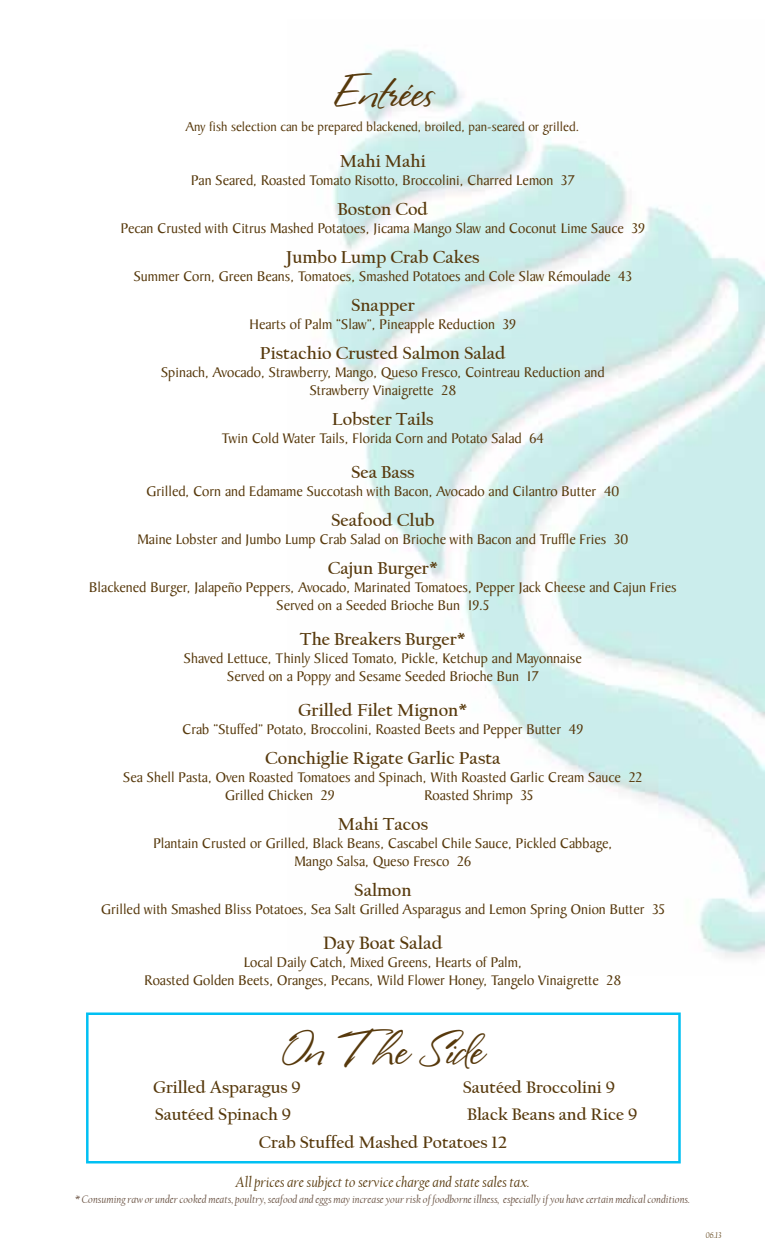
<style>
.page{position:relative;width:765px;height:1260px;background:#fff}
.page>*{position:absolute;margin:0;border:0;box-sizing:border-box;transform-origin:0 0}
.t1{font:43.75px "Stephanie Marie JF";color:#57390c}
.t2{font:700 18.75px "Californian FB";color:#57390c}
.t3{font:700 18.12px "Californian FB";color:#57390c}
.t4{font:700 17.5px/27.5px "Californian FB";color:#57390c}
.t5{font:15px/18px "Baker Signet";color:#57390c;text-align:center}
.t6{font:italic 15px "Californian FB";color:#57390c}
.t7{font:13.75px "Baker Signet";color:#57390c}
.t8{font:italic 11.25px "Californian FB";color:#685040}
.t9{font:italic 8.75px "Californian FB";color:#57390c}
</style>
<div class="page">
<img style="left:327px;top:49px;width:438px;height:908px">
<div style="left:86px;top:1012px;width:595px;height:152px;border:2px solid #00c0f3"></div>
<h1 class="t1" style="left:332px;top:65px;width:102px">Entrées</h1>
<p class="t7" style="left:186px;top:119px;width:395px">Any fish selection can be prepared blackened, broiled, pan-seared or grilled.</p>
<p class="t3" style="left:340px;top:151px;width:87px">Mahi Mahi</p>
<p class="t5" style="left:191px;top:172px;width:385px">Pan Seared, Roasted Tomato Risotto, Broccolini, Charred Lemon 37</p>
<p class="t3" style="left:338px;top:199px;width:92px">Boston Cod</p>
<p class="t5" style="left:121px;top:220px;width:526px">Pecan Crusted with Citrus Mashed Potatoes, Jicama Mango Slaw and Coconut Lime Sauce 39</p>
<p class="t3" style="left:286px;top:247px;width:195px">Jumbo Lump Crab Cakes</p>
<p class="t5" style="left:134px;top:268px;width:500px">Summer Corn, Green Beans, Tomatoes, Smashed Potatoes and Cole Slaw Rémoulade 43</p>
<p class="t3" style="left:351px;top:295px;width:65px">Snapper</p>
<p class="t5" style="left:250px;top:316px;width:268px">Hearts of Palm “Slaw”, Pineapple Reduction 39</p>
<p class="t3" style="left:260px;top:343px;width:247px">Pistachio Crusted Salmon Salad</p>
<p class="t5" style="left:161px;top:364px;width:445px">Spinach, Avocado, Strawberry, Mango, Queso Fresco, Cointreau Reduction and<br>Strawberry Vinaigrette 28</p>
<p class="t3" style="left:332px;top:409px;width:103px">Lobster Tails</p>
<p class="t5" style="left:222px;top:430px;width:324px">Twin Cold Water Tails, Florida Corn and Potato Salad 64</p>
<p class="t3" style="left:351px;top:462px;width:65px">Sea Bass</p>
<p class="t5" style="left:146px;top:483px;width:474px">Grilled, Corn and Edamame Succotash with Bacon, Avocado and Cilantro Butter 40</p>
<p class="t3" style="left:331px;top:510px;width:105px">Seafood Club</p>
<p class="t5" style="left:138px;top:531px;width:492px">Maine Lobster and Jumbo Lump Crab Salad on Brioche with Bacon and Truffle Fries 30</p>
<p class="t3" style="left:328px;top:558px;width:112px">Cajun Burger*</p>
<p class="t5" style="left:89px;top:579px;width:589px">Blackened Burger, Jalapeño Peppers, Avocado, Marinated Tomatoes, Pepper Jack Cheese and Cajun Fries<br>Served on a Seeded Brioche Bun 19.5</p>
<p class="t3" style="left:300px;top:629px;width:167px">The Breakers Burger*</p>
<p class="t5" style="left:184px;top:650px;width:399px">Shaved Lettuce, Thinly Sliced Tomato, Pickle, Ketchup and Mayonnaise<br>Served on a Poppy and Sesame Seeded Brioche Bun 17</p>
<p class="t3" style="left:298px;top:700px;width:171px">Grilled Filet Mignon*</p>
<p class="t5" style="left:183px;top:721px;width:402px">Crab “Stuffed” Potato, Broccolini, Roasted Beets and Pepper Butter 49</p>
<p class="t3" style="left:265px;top:748px;width:237px">Conchiglie Rigate Garlic Pasta</p>
<p class="t5" style="left:225px;top:769px;width:419px;text-align:left;text-indent:-102px">Sea Shell Pasta, Oven Roasted Tomatoes and Spinach, With Roasted Garlic Cream Sauce 22<br>Grilled Chicken 29</p>
<p class="t5" style="left:424px;top:787px;width:110px">Roasted Shrimp 35</p>
<p class="t3" style="left:338px;top:814px;width:92px">Mahi Tacos</p>
<p class="t5" style="left:153px;top:835px;width:461px">Plantain Crusted or Grilled, Black Beans, Cascabel Chile Sauce, Pickled Cabbage,<br>Mango Salsa, Queso Fresco 26</p>
<p class="t3" style="left:354px;top:880px;width:59px">Salmon</p>
<p class="t5" style="left:101px;top:901px;width:565px">Grilled with Smashed Bliss Potatoes, Sea Salt Grilled Asparagus and Lemon Spring Onion Butter 35</p>
<p class="t2" style="left:323px;top:933px;width:121px">Day Boat Salad</p>
<p class="t5" style="left:145px;top:954px;width:478px">Local Daily Catch, Mixed Greens, Hearts of Palm,<br>Roasted Golden Beets, Oranges, Pecans, Wild Flower Honey, Tangelo Vinaigrette 28</p>
<h1 class="t1" style="left:283px;top:1024px;width:201px">On The Side</h1>
<p class="t4" style="left:153px;top:1073px;width:149px">Grilled Asparagus 9</p>
<p class="t4" style="left:463px;top:1073px;width:154px">Sautéed Broccolini 9</p>
<p class="t4" style="left:155px;top:1101px;width:138px">Sautéed Spinach 9</p>
<p class="t4" style="left:259px;top:1101px;width:380px;text-indent:208px">Black Beans and Rice 9<br>Crab Stuffed Mashed Potatoes 12</p>
<p class="t6" style="left:236px;top:1173px;width:295px">All prices are subject to service charge and state sales tax.</p>
<p class="t8" style="left:75px;top:1193px;width:616px">* Consuming raw or under cooked meats, poultry, seafood and eggs may increase your risk of foodborne illness, especially if you have certain medical conditions.</p>
<p class="t9" style="left:706px;top:1230px;width:17px">06.13</p>
</div>
